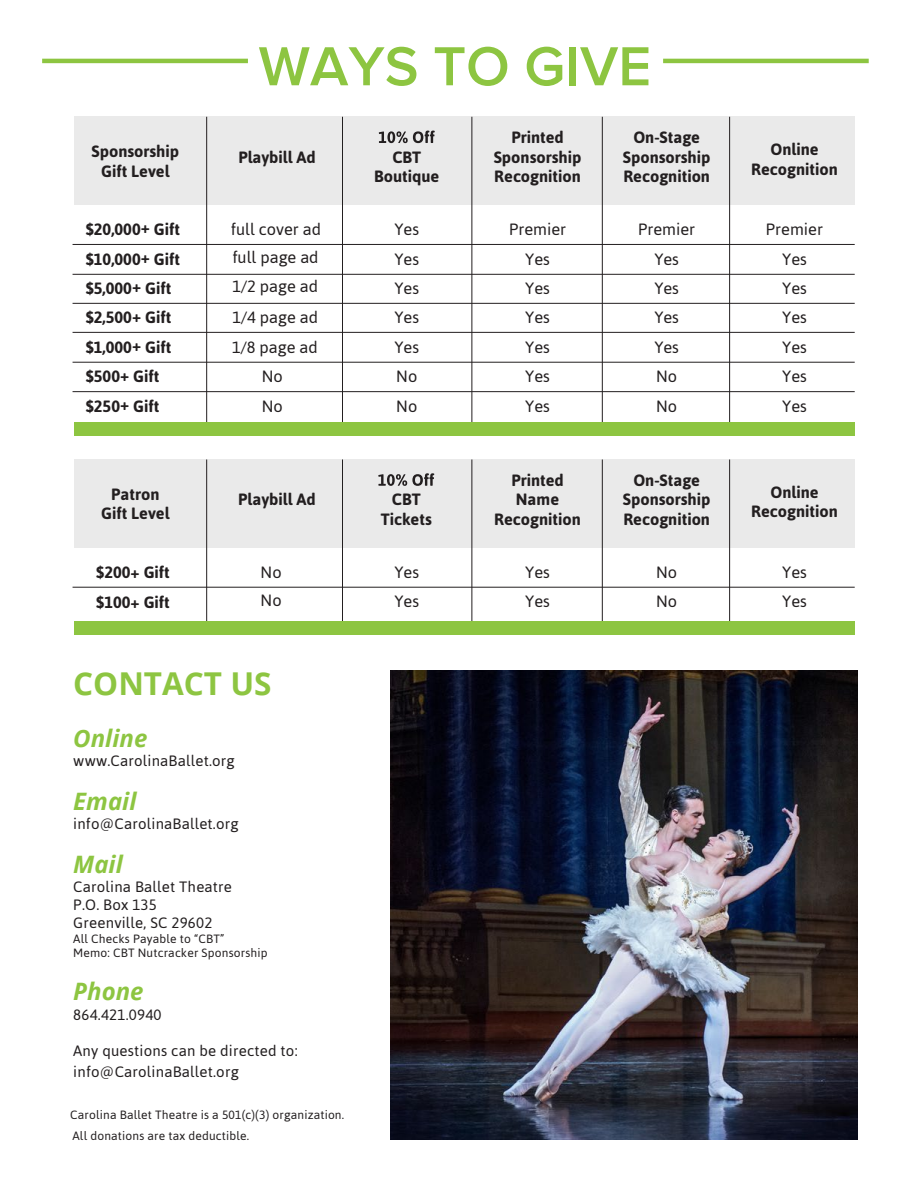
<style>
.page{position:relative;width:918px;height:1188px;background:#fff}
.page>*{position:absolute;margin:0;border:0;box-sizing:border-box;transform-origin:0 0}
.t1{font:600 57px "Proxima Nova";color:#8dc541}
.t2{font:700 31.5px "Open Sans";color:#8dc541}
.t3{font:italic 700 24px "Open Sans";color:#8dc541}
.t4{font:700 16.35px/19.6px "Asap";color:#231f20;text-align:center}
.t5{font:16.35px/29.4px "Asap";color:#231f20}
.t6{font:15px/18px "Asap";letter-spacing:.015em;color:#231f20}
.t7{font:12px/13.5px "Asap";letter-spacing:.015em;color:#231f20}
</style>
<div class="page">
<img style="left:207px;top:594px;width:651px;height:546px">
<div style="left:74px;top:116px;width:781px;height:89px;background:#eaeaea"></div>
<svg style="left:379px;top:131px;width:56px;height:12px"></svg>
<hr style="left:73px;top:244px;width:782px;height:1px;background:#231f20">
<hr style="left:73px;top:274px;width:782px;height:1px;background:#231f20">
<hr style="left:73px;top:303px;width:782px;height:1px;background:#231f20">
<hr style="left:73px;top:332px;width:782px;height:1px;background:#231f20">
<hr style="left:73px;top:362px;width:782px;height:1px;background:#231f20">
<hr style="left:73px;top:391px;width:782px;height:1px;background:#231f20">
<hr style="left:206px;top:117px;width:1px;height:311px;background:#231f20">
<hr style="left:342px;top:117px;width:1px;height:311px;background:#231f20">
<hr style="left:471px;top:117px;width:1px;height:311px;background:#231f20">
<hr style="left:602px;top:117px;width:1px;height:311px;background:#231f20">
<hr style="left:729px;top:117px;width:1px;height:311px;background:#231f20">
<hr style="left:42px;top:59px;width:206px;height:4px;background:#8dc541">
<hr style="left:663px;top:59px;width:206px;height:4px;background:#8dc541">
<div style="left:74px;top:422px;width:781px;height:13px;background:#8dc541"></div>
<div style="left:74px;top:459px;width:781px;height:88px;background:#eaeaea"></div>
<svg style="left:378px;top:473px;width:56px;height:13px"></svg>
<hr style="left:73px;top:587px;width:782px;height:1px;background:#231f20">
<hr style="left:206px;top:460px;width:1px;height:169px;background:#231f20">
<hr style="left:342px;top:460px;width:1px;height:169px;background:#231f20">
<hr style="left:471px;top:460px;width:1px;height:169px;background:#231f20">
<hr style="left:602px;top:460px;width:1px;height:169px;background:#231f20">
<hr style="left:729px;top:460px;width:1px;height:169px;background:#231f20">
<div style="left:74px;top:621px;width:781px;height:14px;background:#8dc541"></div>
<h1 class="t1" style="left:259px;top:34px;width:394px">WAYS TO GIVE</h1>
<p class="t4" style="left:91px;top:141px;width:89px">Sponsorship<br>Gift Level</p>
<p class="t4" style="left:86px;top:215px;width:96px;line-height:29.4px;text-align:left">$20,000+ Gift $10,000+ Gift $5,000+ Gift $2,500+ Gift $1,000+ Gift $500+ Gift $250+ Gift</p>
<p class="t4" style="left:238px;top:147px;width:79px">Playbill Ad</p>
<p class="t5" style="left:231px;top:215px;width:92px;line-height:27.8px">full cover ad full page ad</p>
<p class="t5" style="left:232px;top:271px;width:87px;line-height:31px">1/2 page ad<br>1/4 page ad</p>
<p class="t5" style="left:232px;top:332px;width:87px">1/8 page ad</p>
<p class="t5" style="left:262px;top:362px;width:23px">No</p>
<p class="t5" style="left:262px;top:391px;width:23px">No</p>
<p class="t4" style="left:374px;top:147px;width:67px">CBT<br>Boutique</p>
<p class="t5" style="left:394px;top:215px;width:26px;text-align:justify">Yes Yes Yes Yes Yes No No</p>
<p class="t4" style="left:494px;top:127px;width:89px">Printed<br>Sponsorship<br>Recognition</p>
<p class="t5" style="left:509px;top:215px;width:59px;text-align:center">Premier<br>Yes<br>Yes<br>Yes<br>Yes<br>Yes<br>Yes</p>
<p class="t4" style="left:623px;top:127px;width:89px">On-Stage<br>Sponsorship<br>Recognition</p>
<p class="t5" style="left:638px;top:215px;width:59px;text-align:center">Premier<br>Yes<br>Yes<br>Yes<br>Yes<br>No<br>No</p>
<p class="t4" style="left:101px;top:484px;width:70px">Patron<br>Gift Level</p>
<p class="t4" style="left:96px;top:557px;width:75px;line-height:30.5px;text-align:left">$200+ Gift $100+ Gift</p>
<p class="t4" style="left:238px;top:490px;width:79px">Playbill Ad</p>
<p class="t5" style="left:261px;top:558px;width:23px;line-height:27.8px">No<br>No</p>
<p class="t4" style="left:381px;top:490px;width:52px">CBT<br>Tickets</p>
<p class="t5" style="left:394px;top:557px;width:26px">Yes<br>Yes</p>
<p class="t4" style="left:494px;top:470px;width:88px">Printed<br>Name<br>Recognition</p>
<p class="t5" style="left:525px;top:557px;width:26px">Yes<br>Yes</p>
<p class="t4" style="left:623px;top:470px;width:89px">On-Stage<br>Sponsorship<br>Recognition</p>
<p class="t5" style="left:656px;top:557px;width:23px">No<br>No</p>
<h2 class="t2" style="left:73px;top:661px;width:200px">CONTACT US</h2>
<h3 class="t3" style="left:73px;top:721px;width:76px">Online</h3>
<p class="t6" style="left:73px;top:752px;width:163px">www.CarolinaBallet.org</p>
<h3 class="t3" style="left:73px;top:784px;width:65px">Email</h3>
<p class="t6" style="left:73px;top:815px;width:167px">info@CarolinaBallet.org</p>
<h3 class="t3" style="left:73px;top:847px;width:51px">Mail</h3>
<p class="t6" style="left:73px;top:878px;width:160px">Carolina Ballet Theatre<br>P.O. Box 135<br>Greenville, SC 29602</p>
<p class="t7" style="left:73px;top:932px;width:196px">All Checks Payable to “CBT”<br>Memo: CBT Nutcracker Sponsorship</p>
<h3 class="t3" style="left:73px;top:974px;width:72px">Phone</h3>
<p class="t6" style="left:73px;top:1005px;width:90px">864.421.0940</p>
<p class="t6" style="left:73px;top:1040px;width:226px;line-height:21px">Any questions can be directed to: info@CarolinaBallet.org</p>
<p class="t7" style="left:70px;top:1104px;width:276px;line-height:21px">Carolina Ballet Theatre is a 501(c)(3) organization.<br>All donations are tax deductible.</p>
<p class="t4" style="left:751px;top:139px;width:88px">Online<br>Recognition</p>
<p class="t5" style="left:766px;top:215px;width:59px;text-align:center">Premier<br>Yes<br>Yes<br>Yes<br>Yes<br>Yes<br>Yes</p>
<p class="t4" style="left:751px;top:482px;width:88px">Online<br>Recognition</p>
<p class="t5" style="left:782px;top:557px;width:26px">Yes<br>Yes</p>
</div>
